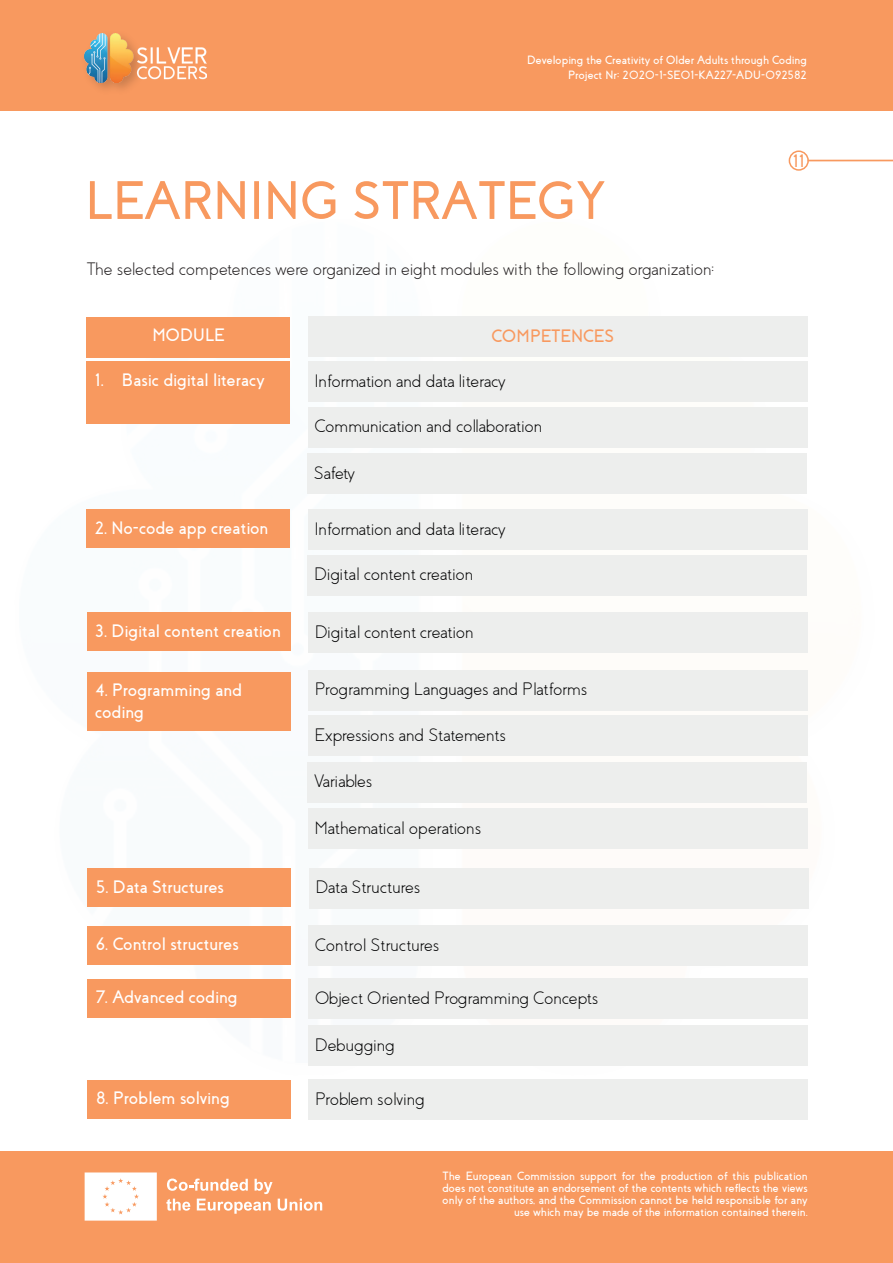
<style>
.page{position:relative;width:893px;height:1263px;background:#fff}
.page>*{position:absolute;margin:0;border:0;box-sizing:border-box;transform-origin:0 0}
.t1{font:700 54px "Coves";color:#f8995f}
.t2{font:300 18px "Coves";letter-spacing:.02em;color:#000001}
.t3{font:700 18px/21.6px "Coves";color:#fff}
.t4{font:300 18px "Coves";color:#231f20}
.t5{font:300 18px "Coves";color:#000001}
.t6{font:700 18px "Coves";color:#f8995f}
.t7{font:700 12px/12px "Coves";color:#fff;text-align:right}
</style>
<div class="page">
<div style="left:0;top:0;width:893px;height:111px;background:#f8995f"></div>
<div style="left:0;top:1152px;width:893px;height:111px;background:#f8995f"></div>
<svg style="left:85px;top:1172px;width:72px;height:48px;background:#fefaf8"></svg>
<svg style="left:166px;top:1178px;width:106px;height:36px"></svg>
<svg style="left:278px;top:1198px;width:44px;height:13px"></svg>
<img style="left:84px;top:33px;width:49px;height:56px">
<img style="left:85px;top:34px;width:49px;height:48px">
<img style="left:134px;top:47px;width:73px;height:34px">
<img style="left:86px;top:317px;width:723px;height:701px">
<hr style="left:808px;top:160px;width:85px;height:1px;background:#f8995f">
<div style="left:789px;top:150px;width:20px;height:21px;border:2px solid #f8995f;border-radius:50%"></div>
<div style="left:87px;top:317px;width:203px;height:41px;background:#f8995f"></div>
<div style="left:308px;top:316px;width:500px;height:41px;background:#edeeed"></div>
<div style="left:87px;top:362px;width:203px;height:62px;background:#f8995f"></div>
<div style="left:308px;top:361px;width:500px;height:41px;background:#edeeed"></div>
<div style="left:308px;top:407px;width:499px;height:40px;background:#edeeed"></div>
<div style="left:307px;top:453px;width:500px;height:41px;background:#edeeed"></div>
<div style="left:87px;top:510px;width:203px;height:38px;background:#f8995f"></div>
<div style="left:308px;top:509px;width:499px;height:41px;background:#edeeed"></div>
<div style="left:308px;top:555px;width:499px;height:40px;background:#edeeed"></div>
<div style="left:308px;top:612px;width:500px;height:41px;background:#edeeed"></div>
<div style="left:308px;top:670px;width:500px;height:40px;background:#edeeed"></div>
<div style="left:308px;top:715px;width:499px;height:41px;background:#edeeed"></div>
<div style="left:307px;top:762px;width:500px;height:40px;background:#edeeed"></div>
<div style="left:308px;top:808px;width:499px;height:41px;background:#edeeed"></div>
<div style="left:87px;top:613px;width:203px;height:38px;background:#f8995f"></div>
<div style="left:87px;top:672px;width:203px;height:58px;background:#f8995f"></div>
<div style="left:309px;top:868px;width:499px;height:40px;background:#edeeed"></div>
<div style="left:88px;top:868px;width:203px;height:39px;background:#f8995f"></div>
<div style="left:308px;top:925px;width:500px;height:41px;background:#edeeed"></div>
<div style="left:87px;top:926px;width:203px;height:38px;background:#f8995f"></div>
<div style="left:308px;top:978px;width:500px;height:41px;background:#edeeed"></div>
<div style="left:88px;top:979px;width:203px;height:38px;background:#f8995f"></div>
<div style="left:308px;top:1025px;width:500px;height:40px;background:#edeeed"></div>
<div style="left:308px;top:1079px;width:500px;height:41px;background:#edeeed"></div>
<div style="left:87px;top:1080px;width:204px;height:38px;background:#f8995f"></div>
<p class="t7" style="left:527px;top:53px;width:281px;line-height:15px">Developing the Creativity of Older Adults through Coding<br>Project Nr: 2020-1-SE01-KA227-ADU-092582</p>
<h1 class="t1" style="left:85px;top:169px;width:522px">LEARNING STRATEGY</h1>
<h2 class="t4" style="left:87px;top:258px;width:629px">The selected competences were organized in eight modules with the following organization:</h2>
<h2 class="t3" style="left:152px;top:324px;width:74px">MODULE</h2>
<h2 class="t6" style="left:491px;top:325px;width:124px">COMPETENCES</h2>
<h2 class="t3" style="left:95px;top:369px;width:171px">1. Basic digital literacy</h2>
<h2 class="t2" style="left:315px;top:370px;width:192px">Information and data literacy</h2>
<h2 class="t2" style="left:315px;top:416px;width:229px">Communication and collaboration</h2>
<h2 class="t2" style="left:314px;top:462px;width:42px">Safety</h2>
<h2 class="t3" style="left:95px;top:517px;width:175px">2. No-code app creation</h2>
<h2 class="t2" style="left:315px;top:518px;width:192px">Information and data literacy</h2>
<h2 class="t2" style="left:315px;top:563px;width:160px">Digital content creation</h2>
<h2 class="t3" style="left:95px;top:620px;width:187px">3. Digital content creation</h2>
<h2 class="t3" style="left:95px;top:680px;width:148px">4. Programming and coding</h2>
<h2 class="t2" style="left:315px;top:621px;width:160px">Digital content creation</h2>
<h2 class="t2" style="left:315px;top:678px;width:273px">Programming Languages and Platforms</h2>
<h2 class="t2" style="left:315px;top:724px;width:193px">Expressions and Statements</h2>
<h2 class="t5" style="left:314px;top:770px;width:59px">Variables</h2>
<h2 class="t2" style="left:315px;top:817px;width:168px">Mathematical operations</h2>
<h2 class="t3" style="left:96px;top:876px;width:130px">5. Data Structures</h2>
<h2 class="t2" style="left:316px;top:877px;width:106px">Data Structures</h2>
<h2 class="t3" style="left:95px;top:933px;width:145px">6. Control structures</h2>
<h2 class="t2" style="left:315px;top:934px;width:125px">Control Structures</h2>
<h2 class="t3" style="left:96px;top:986px;width:143px">7. Advanced coding</h2>
<h2 class="t5" style="left:316px;top:987px;width:284px">Object Oriented Programming Concepts</h2>
<h2 class="t2" style="left:315px;top:1034px;width:81px">Debugging</h2>
<h2 class="t3" style="left:96px;top:1087px;width:136px">8. Problem solving</h2>
<h2 class="t5" style="left:315px;top:1088px;width:111px">Problem solving</h2>
<h2 class="t6" style="left:793px;top:151px;width:13px">11</h2>
<p class="t7" style="left:443px;top:1170px;width:367px">The European Commission support for the production of this publication does not constitute an endorsement of the contents which reflects the views only of the authors, and the Commission cannot be held responsible for any use which may be made of the information contained therein.</p>
</div>
